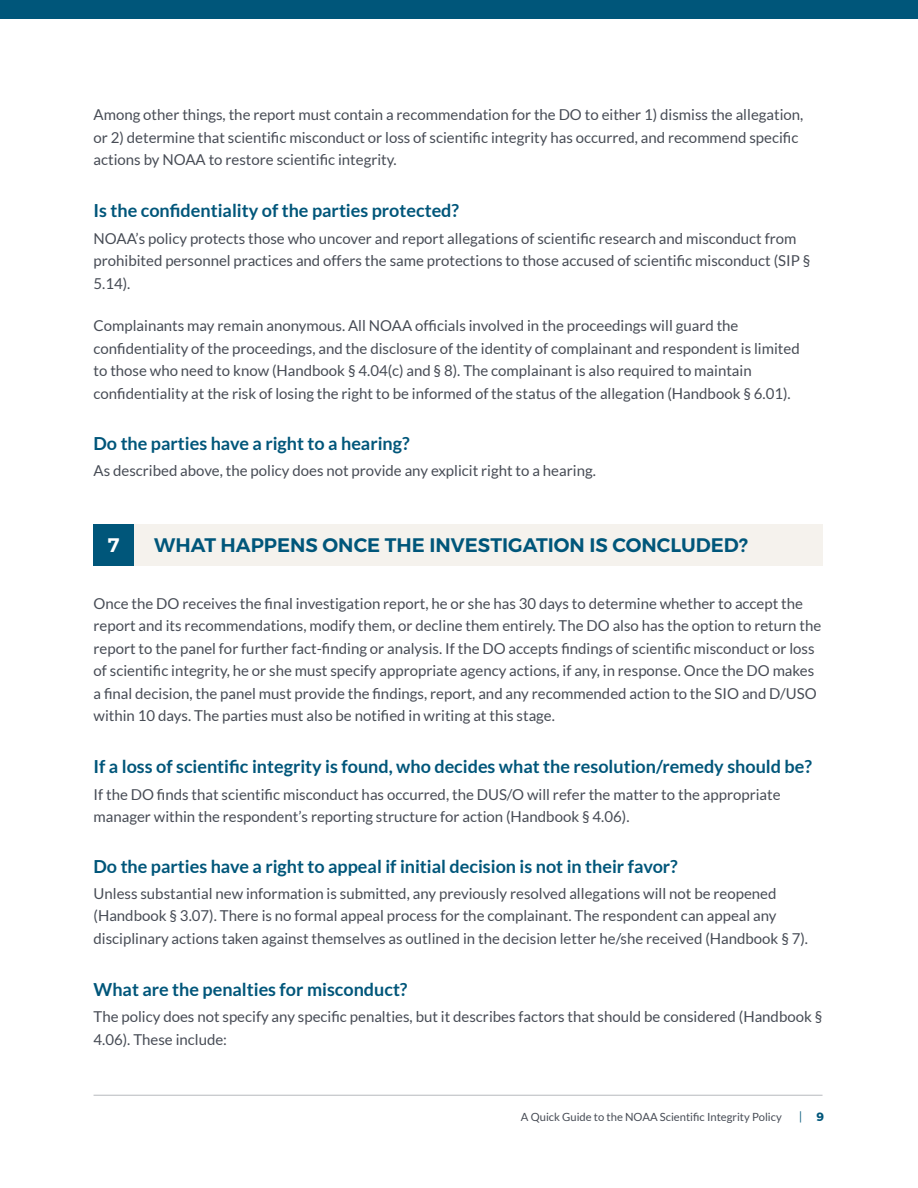
<style>
.page{position:relative;width:918px;height:1188px;background:#fff}
.page>*{position:absolute;margin:0;border:0;box-sizing:border-box;transform-origin:0 0}
.t1{font:600 19.5px "Montserrat";color:#00567a}
.t2{font:600 19.5px "Montserrat";color:#fff}
.t3{font:700 18px "Lato";color:#00567a}
.t4{font:15px/22.5px "Lato";color:#474c55}
.t5{font:300 12px "Montserrat";color:#00567a}
.t6{font:11.25px "Lato";color:#474c55}
.s1{font-weight:700}
</style>
<div class="page">
<hr style="left:94px;top:1095px;width:729px;height:1px;background:#b7b9be">
<div style="left:0;top:0;width:918px;height:19px;background:#00567a"></div>
<div style="left:134px;top:524px;width:689px;height:42px;background:#f5f2ed"></div>
<div style="left:94px;top:524px;width:40px;height:42px;background:#00567a"></div>
<p class="t4" style="left:94px;top:103px;width:711px">Among other things, the report must contain a recommendation for the DO to either 1) dismiss the allegation, or 2) determine that scientific misconduct or loss of scientific integrity has occurred, and recommend specific actions by NOAA to restore scientific integrity.</p>
<p class="t3" style="left:94px;top:200px;width:367px">Is the confidentiality of the parties protected?</p>
<p class="t4" style="left:94px;top:227px;width:718px">NOAA’s policy protects those who uncover and report allegations of scientific research and misconduct from prohibited personnel practices and offers the same protections to those accused of scientific misconduct (SIP §<br>5.14).</p>
<p class="t4" style="left:94px;top:315px;width:708px">Complainants may remain anonymous. All NOAA officials involved in the proceedings will guard the confidentiality of the proceedings, and the disclosure of the identity of complainant and respondent is limited to those who need to know (Handbook § 4.04(c) and § 8). The complainant is also required to maintain confidentiality at the risk of losing the right to be informed of the status of the allegation (Handbook § 6.01).</p>
<p class="t3" style="left:94px;top:433px;width:318px">Do the parties have a right to a hearing?</p>
<p class="t4" style="left:94px;top:459px;width:504px">As described above, the policy does not provide any explicit right to a hearing.</p>
<h1 class="t2" style="left:108px;top:530px;width:13px">7</h1>
<h1 class="t1" style="left:154px;top:529px;width:595px">WHAT HAPPENS ONCE THE INVESTIGATION IS CONCLUDED?</h1>
<p class="t4" style="left:94px;top:592px;width:729px">Once the DO receives the final investigation report, he or she has 30 days to determine whether to accept the report and its recommendations, modify them, or decline them entirely. The DO also has the option to return the report to the panel for further fact-finding or analysis. If the DO accepts findings of scientific misconduct or loss of scientific integrity, he or she must specify appropriate agency actions, if any, in response. Once the DO makes a final decision, the panel must provide the findings, report, and any recommended action to the SIO and D/USO within 10 days. The parties must also be notified in writing at this stage.</p>
<p class="t3" style="left:94px;top:756px;width:720px">If a loss of scientific integrity is found, who decides what the resolution/remedy should be?</p>
<p class="t4" style="left:94px;top:783px;width:689px">If the DO finds that scientific misconduct has occurred, the DUS/O will refer the matter to the appropriate manager within the respondent’s reporting structure for action (Handbook § 4.06).</p>
<p class="t3" style="left:94px;top:856px;width:586px">Do the parties have a right to appeal if initial decision is not in their favor?</p>
<p class="t4" style="left:94px;top:882px;width:716px">Unless substantial new information is submitted, any previously resolved allegations will not be reopened (Handbook § 3.07). There is no formal appeal process for the complainant. The respondent can appeal any disciplinary actions taken against themselves as outlined in the decision letter he/she received (Handbook § 7).</p>
<p class="t3" style="left:94px;top:979px;width:315px">What are the penalties for misconduct?</p>
<p class="t4" style="left:94px;top:1006px;width:730px">The policy does not specify any specific penalties, but it describes factors that should be considered (Handbook §<br>4.06). These include:</p>
<p class="t6" style="left:521px;top:1111px;width:262px">A Quick Guide to the NOAA Scientific Integrity Policy</p>
<p class="t5" style="left:799px;top:1110px;width:27px">| <span class="s1">9</span></p>
</div>
